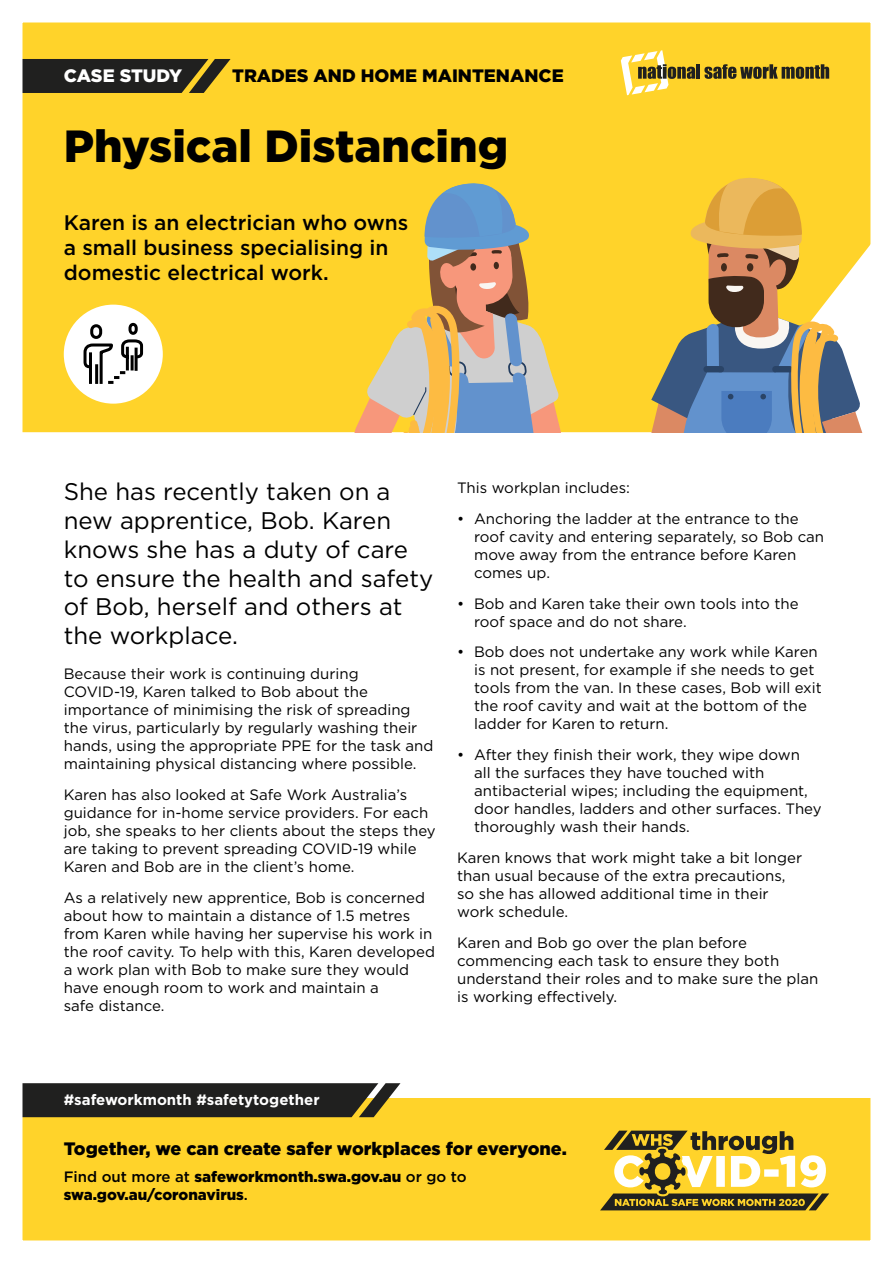
<style>
.page{position:relative;width:893px;height:1263px;background:#fff}
.page>*{position:absolute;margin:0;border:0;box-sizing:border-box;transform-origin:0 0}
.t1{font:900 45px "Gotham";color:#000}
.t2{font:24px/28.8px "Gotham";color:#000}
.t3{font:500 21px/25.2px "Gotham";color:#000}
.t4{font:900 18px "Gotham";color:#000}
.t5{font:900 18px "Gotham";letter-spacing:-.005em;color:#fff}
.t6{font:15px/18px "Gotham";color:#000}
.t7{font:900 15px/18px "Gotham";color:#000}
.t8{font:700 15px "Gotham";color:#fff}
.s1{font-weight:500}
</style>
<div class="page">
<div style="left:23px;top:23px;width:847px;height:409px;background:#ffd32a"></div>
<svg style="left:23px;top:59px;width:208px;height:34px;background:#363120"></svg>
<div style="left:0;top:1098px;width:893px;height:165px;background:#ffd32a"></div>
<svg style="left:23px;top:1083px;width:377px;height:34px;background:#2d2b24"></svg>
<svg style="left:600px;top:1130px;width:229px;height:80px"></svg>
<svg style="left:621px;top:50px;width:74px;height:45px"></svg>
<hr style="left:696px;top:64px;width:4px;height:15px;background:#20201f">
<svg style="left:704px;top:64px;width:125px;height:15px;background:#7e6b23"></svg>
<div style="left:0;top:0;width:893px;height:1263px;border:22px solid #fff"></div>
<div style="left:64px;top:305px;width:99px;height:99px;background:#fff;border-radius:50%"></div>
<svg style="left:351px;top:180px;width:214px;height:252px;background:#d1b66d"></svg>
<svg style="left:83px;top:322px;width:61px;height:62px"></svg>
<svg style="left:638px;top:174px;width:234px;height:258px;background:#c4ac62"></svg>
<p class="t5" style="left:64px;top:64px;width:120px">CASE STUDY</p>
<p class="t4" style="left:232px;top:64px;width:333px">TRADES AND HOME MAINTENANCE</p>
<h1 class="t1" style="left:64px;top:115px;width:446px">Physical Distancing</h1>
<h3 class="t3" style="left:64px;top:209px;width:346px">Karen is an electrician who owns a small business specialising in domestic electrical work.</h3>
<h2 class="t2" style="left:64px;top:477px;width:371px">She has recently taken on a new apprentice, Bob. Karen knows she has a duty of care to ensure the health and safety of Bob, herself and others at the workplace.</h2>
<p class="t6" style="left:64px;top:665px;width:371px">Because their work is continuing during COVID-19, Karen talked to Bob about the importance of minimising the risk of spreading the virus, particularly by regularly washing their hands, using the appropriate PPE for the task and maintaining physical distancing where possible.</p>
<p class="t6" style="left:64px;top:785px;width:373px">Karen has also looked at Safe Work Australia’s guidance for in-home service providers. For each job, she speaks to her clients about the steps they are taking to prevent spreading COVID-19 while Karen and Bob are in the client’s home.</p>
<p class="t6" style="left:64px;top:888px;width:373px">As a relatively new apprentice, Bob is concerned about how to maintain a distance of 1.5 metres from Karen while having her supervise his work in the roof cavity. To help with this, Karen developed a work plan with Bob to make sure they would have enough room to work and maintain a<br>safe distance.</p>
<p class="t6" style="left:457px;top:478px;width:174px">This workplan includes:</p>
<p class="t6" style="left:474px;top:509px;width:352px;text-indent:-17px">• Anchoring the ladder at the entrance to the roof cavity and entering separately, so Bob can move away from the entrance before Karen comes up.</p>
<p class="t6" style="left:474px;top:594px;width:326px;text-indent:-17px">• Bob and Karen take their own tools into the roof space and do not share.</p>
<p class="t6" style="left:474px;top:643px;width:349px;text-indent:-17px">• Bob does not undertake any work while Karen is not present, for example if she needs to get tools from the van. In these cases, Bob will exit the roof cavity and wait at the bottom of the ladder for Karen to return.</p>
<p class="t6" style="left:474px;top:745px;width:349px;text-indent:-17px">• After they finish their work, they wipe down<br>all the surfaces they have touched with antibacterial wipes; including the equipment, door handles, ladders and other surfaces. They thoroughly wash their hands.</p>
<p class="t6" style="left:457px;top:848px;width:346px">Karen knows that work might take a bit longer than usual because of the extra precautions, so she has allowed additional time in their work schedule.</p>
<p class="t6" style="left:457px;top:933px;width:363px">Karen and Bob go over the plan before commencing each task to ensure they both understand their roles and to make sure the plan is working effectively.</p>
<p class="t8" style="left:64px;top:1090px;width:257px">#safeworkmonth #safetytogether</p>
<p class="t4" style="left:64px;top:1136px;width:505px">Together, we can create safer workplaces for everyone.</p>
<p class="t7" style="left:64px;top:1167px;width:404px"><span class="s1">Find out more at</span> safeworkmonth.swa.gov.au <span class="s1">or go to </span>swa.gov.au/coronavirus<span class="s1">.</span></p>
</div>
